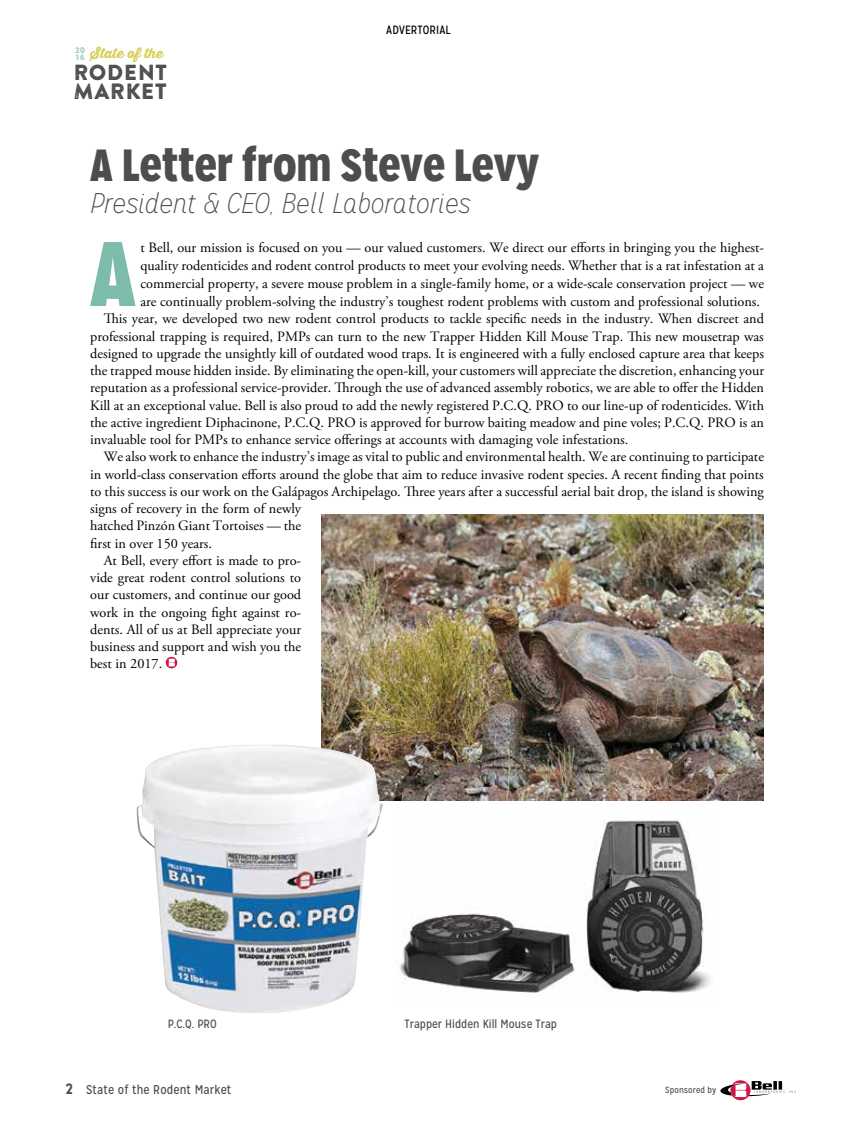
<style>
.page{position:relative;width:851px;height:1134px;background:#fff}
.page>*{position:absolute;margin:0;border:0;box-sizing:border-box;transform-origin:0 0}
.t1{font:900 91.35px "Mission Gothic";color:#7dbcaa}
.t2{font:900 45px "Mission Gothic";color:#4d4d4f}
.t3{font:italic 100 28.5px "Mission Gothic";color:#4d4d4f}
.t4{font:22.05px "Brandon Printed One";color:#4d4d4f}
.t5{font:21.75px "Brandon Printed One";color:#4d4d4f}
.t6{font:14.25px "Adobe Garamond Pro";color:#000}
.t7{font:13.5px "Thirsty Script Extrabold Demo";color:#d6d058}
.t8{font:12.75px "Mission Gothic";letter-spacing:.01em;color:#4d4d4f}
.t9{font:12px "Mission Gothic";color:#4d4d4f}
.t10{font:12px "Mission Gothic";letter-spacing:.005em;color:#000}
.t11{font:9px "Mission Gothic";letter-spacing:.01em;color:#4d4d4f}
.t12{font:8.1px/7.1px "Brandon Printed Inline";color:#7dbcaa}
.s1{font-weight:700;font-size:15px}
</style>
<div class="page">
<svg style="left:720px;top:1080px;width:76px;height:20px"></svg>
<svg style="left:166px;top:657px;width:11px;height:11px"></svg>
<img style="left:321px;top:514px;width:442px;height:287px">
<img style="left:136px;top:745px;width:247px;height:268px">
<img style="left:400px;top:820px;width:311px;height:173px">
<p class="t7" style="left:90px;top:43px;width:74px">State of the</p>
<p class="t12" style="left:75px;top:46px;width:12px">20<br>16</p>
<h3 class="t5" style="left:74px;top:59px;width:95px">RODENT</h3>
<h3 class="t4" style="left:74px;top:77px;width:95px">MARKET</h3>
<p class="t10" style="left:386px;top:23px;width:66px">ADVERTORIAL</p>
<h2 class="t2" style="left:90px;top:136px;width:450px">A Letter from Steve Levy</h2>
<h3 class="t3" style="left:90px;top:187px;width:381px">President &amp; CEO, Bell Laboratories</h3>
<h1 class="t1" style="left:90px;top:214px;width:47px">A</h1>
<p class="t6" style="left:140px;top:239px;width:625px">t Bell, our mission is focused on you — our valued customers. We direct our efforts in bringing you the highest-</p>
<p class="t6" style="left:140px;top:257px;width:625px">quality rodenticides and rodent control products to meet your evolving needs. Whether that is a rat infestation at a</p>
<p class="t6" style="left:140px;top:275px;width:625px">commercial property, a severe mouse problem in a single-family home, or a wide-scale conservation project — we</p>
<p class="t6" style="left:140px;top:293px;width:621px">are continually problem-solving the industry’s toughest rodent problems with custom and professional solutions.</p>
<p class="t6" style="left:104px;top:310px;width:661px">This year, we developed two new rodent control products to tackle specific needs in the industry. When discreet and</p>
<p class="t6" style="left:90px;top:327px;width:675px">professional trapping is required, PMPs can turn to the new Trapper Hidden Kill Mouse Trap. This new mousetrap was</p>
<p class="t6" style="left:90px;top:345px;width:675px">designed to upgrade the unsightly kill of outdated wood traps. It is engineered with a fully enclosed capture area that keeps</p>
<p class="t6" style="left:90px;top:362px;width:675px">the trapped mouse hidden inside. By eliminating the open-kill, your customers will appreciate the discretion, enhancing your</p>
<p class="t6" style="left:90px;top:379px;width:675px">reputation as a professional service-provider. Through the use of advanced assembly robotics, we are able to offer the Hidden</p>
<p class="t6" style="left:90px;top:396px;width:675px">Kill at an exceptional value. Bell is also proud to add the newly registered P.C.Q. PRO to our line-up of rodenticides. With</p>
<p class="t6" style="left:90px;top:414px;width:675px">the active ingredient Diphacinone, P.C.Q. PRO is approved for burrow baiting meadow and pine voles; P.C.Q. PRO is an</p>
<p class="t6" style="left:90px;top:431px;width:539px">invaluable tool for PMPs to enhance service offerings at accounts with damaging vole infestations.</p>
<p class="t6" style="left:104px;top:448px;width:661px">We also work to enhance the industry’s image as vital to public and environmental health. We are continuing to participate</p>
<p class="t6" style="left:90px;top:465px;width:675px">in world-class conservation efforts around the globe that aim to reduce invasive rodent species. A recent finding that points</p>
<p class="t6" style="left:90px;top:483px;width:675px">to this success is our work on the Galápagos Archipelago. Three years after a successful aerial bait drop, the island is showing</p>
<p class="t6" style="left:90px;top:500px;width:212px">signs of recovery in the form of newly</p>
<p class="t6" style="left:90px;top:517px;width:212px">hatched Pinzón Giant Tortoises — the</p>
<p class="t6" style="left:90px;top:535px;width:123px">first in over 150 years.</p>
<p class="t6" style="left:104px;top:552px;width:199px">At Bell, every effort is made to pro-</p>
<p class="t6" style="left:90px;top:569px;width:212px">vide great rodent control solutions to</p>
<p class="t6" style="left:90px;top:586px;width:212px">our customers, and continue our good</p>
<p class="t6" style="left:90px;top:604px;width:212px">work in the ongoing fight against ro-</p>
<p class="t6" style="left:90px;top:621px;width:212px">dents. All of us at Bell appreciate your</p>
<p class="t6" style="left:90px;top:638px;width:212px">business and support and wish you the</p>
<p class="t6" style="left:90px;top:655px;width:74px">best in 2017.</p>
<p class="t9" style="left:168px;top:1016px;width:51px">P.C.Q. PRO</p>
<p class="t9" style="left:404px;top:1016px;width:154px">Trapper Hidden Kill Mouse Trap</p>
<p class="t8" style="left:65px;top:1082px;width:167px"><span class="s1">2</span> State of the Rodent Market</p>
<p class="t11" style="left:665px;top:1084px;width:53px">Sponsored by</p>
</div>
